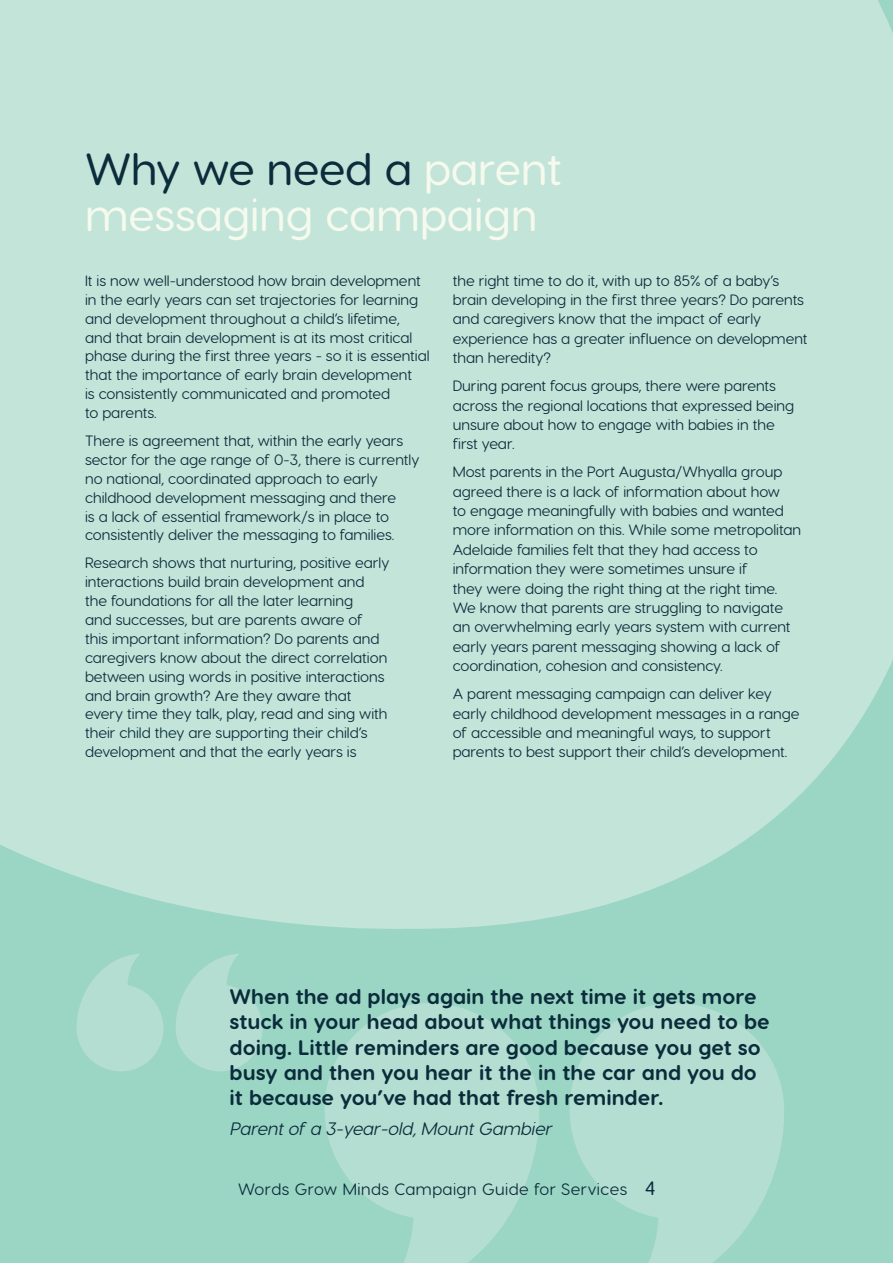
<style>
.page{position:relative;width:893px;height:1263px;background:#9bd5c4}
.page>*{position:absolute;margin:0;border:0;box-sizing:border-box;transform-origin:0 0}
.sub_heading{font:500 45px/46.5px "Visby Round CF";color:#f6faee}
.t1{font:700 21.15px/25.3px "Visby Round CF";color:#0a2c3b}
.t2{font:italic 18px "Visby Round CF";color:#0a2c3b}
.t3{font:16.5px "Visby Round CF";letter-spacing:.03em;color:#0a2c3b}
.body_text{font:15px/18.9px "Visby Round CF";color:#0a2c3b}
.s1{color:#0a2c3b}
.s2{font-weight:500;font-size:19.5px}
</style>
<div class="page">
<div style="left:0;top:0;width:893px;height:929px;background:#c2e4d9"></div>
<svg style="left:77px;top:954px;width:186px;height:117px"></svg>
<svg style="left:325px;top:1003px;width:214px;height:260px;fill:#b4ded1"></svg>
<svg style="left:569px;top:1003px;width:215px;height:260px;fill:#b4ded1"></svg>
<p class="sub_heading" style="left:85px;top:145px;width:478px"><span class="s1">Why we need a</span> parent messaging campaign</p>
<p class="body_text" style="left:85px;top:271px;width:346px">It is now well-understood how brain development in the early years can set trajectories for learning and development throughout a child’s lifetime, and that brain development is at its most critical phase during the first three years - so it is essential that the importance of early brain development<br>is consistently communicated and promoted<br>to parents.</p>
<p class="body_text" style="left:85px;top:431px;width:336px">There is agreement that, within the early years sector for the age range of 0-3, there is currently no national, coordinated approach to early childhood development messaging and there<br>is a lack of essential framework/s in place to consistently deliver the messaging to families.</p>
<p class="body_text" style="left:85px;top:553px;width:306px">Research shows that nurturing, positive early interactions build brain development and the foundations for all the later learning<br>and successes, but are parents aware of this important information? Do parents and caregivers know about the direct correlation between using words in positive interactions and brain growth? Are they aware that every time they talk, play, read and sing with their child they are supporting their child’s development and that the early years is</p>
<p class="body_text" style="left:453px;top:270px;width:356px;line-height:19.4px">the right time to do it, with up to 85% of a baby’s brain developing in the first three years? Do parents and caregivers know that the impact of early experience has a greater influence on development than heredity?</p>
<p class="body_text" style="left:453px;top:376px;width:343px;line-height:19.4px">During parent focus groups, there were parents across the regional locations that expressed being unsure about how to engage with babies in the first year.</p>
<p class="body_text" style="left:453px;top:462px;width:350px;line-height:19.4px">Most parents in the Port Augusta/Whyalla group agreed there is a lack of information about how<br>to engage meaningfully with babies and wanted more information on this. While some metropolitan Adelaide families felt that they had access to information they were sometimes unsure if<br>they were doing the right thing at the right time.<br>We know that parents are struggling to navigate an overwhelming early years system with current early years parent messaging showing a lack of coordination, cohesion and consistency.</p>
<p class="body_text" style="left:453px;top:684px;width:348px;line-height:19.4px">A parent messaging campaign can deliver key early childhood development messages in a range of accessible and meaningful ways, to support parents to best support their child’s development.</p>
<p class="t1" style="left:230px;top:983px;width:542px">When the ad plays again the next time it gets more stuck in your head about what things you need to be doing. Little reminders are good because you get so busy and then you hear it the in the car and you do it because you’ve had that fresh reminder.</p>
<p class="t2" style="left:230px;top:1118px;width:328px">Parentofa 3-year-old,MountGambier</p>
<p class="t3" style="left:238px;top:1178px;width:419px">Words Grow Minds Campaign Guide for Services <span class="s2">4</span></p>
</div>
